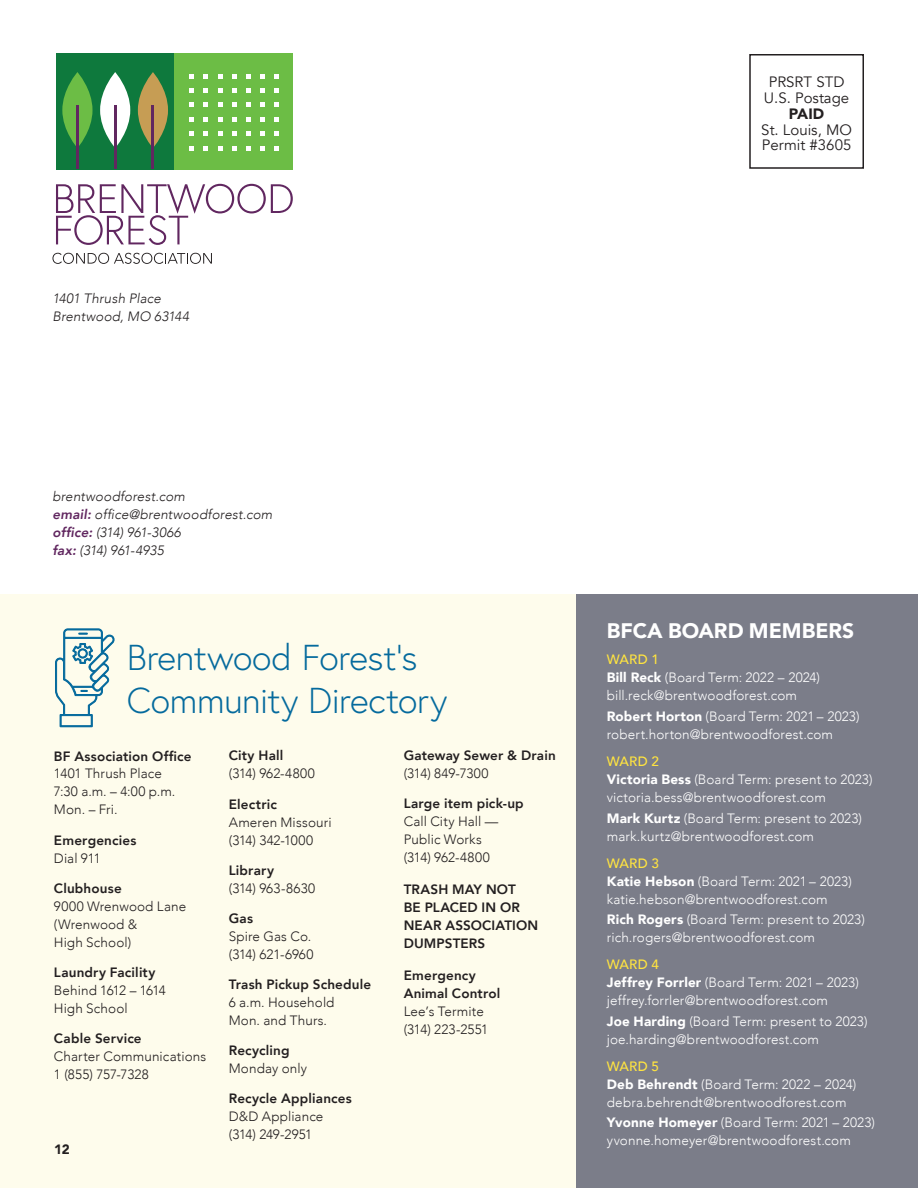
<style>
.page{position:relative;width:918px;height:1188px;background:#fff}
.page>*{position:absolute;margin:0;border:0;box-sizing:border-box;transform-origin:0 0}
.t1{font:300 36px/43.2px "Europa";letter-spacing:-.015em;color:#056a9d}
.t2{font:900 21px "Avenir";color:#fff}
.t3{font:15px/15.8px "Avenir";color:#231f20;text-align:center}
.t4{font:900 15px "Avenir";color:#231f20}
.t5{font:300 13.5px/18px "Avenir";letter-spacing:.01em;color:#fff}
.t6{font:300 13.5px/18px "Avenir";letter-spacing:.01em;color:#231f20}
.t7{font:800 13.5px/18px "Avenir";letter-spacing:.01em;color:#231f20}
.t8{font:italic 300 13.5px/18px "Avenir";letter-spacing:.015em;color:#231f20}
.t9{font:300 13.5px "Avenir";letter-spacing:-.01em;color:#231f20}
.t10{font:900 13.5px "Avenir";color:#231f20}
.s1{font-weight:800;color:#612760}
.s2{font-weight:500;color:#ffe440}
.s3{font-weight:900}
.s4{font-weight:400}
</style>
<div class="page">
<div style="left:0;top:594px;width:577px;height:594px;background:#fefcec"></div>
<div style="left:577px;top:594px;width:341px;height:594px;background:#7b7d89"></div>
<svg style="left:55px;top:628px;width:60px;height:100px"></svg>
<svg style="left:56px;top:184px;width:237px;height:61px"></svg>
<div style="left:56px;top:53px;width:118px;height:116px;background:#0e793d"></div>
<svg style="left:138px;top:72px;width:30px;height:76px;background:#a69450"></svg>
<hr style="left:152px;top:105px;width:2px;height:64px;background:#612760">
<svg style="left:100px;top:72px;width:30px;height:76px;background:#d5e4dc"></svg>
<hr style="left:114px;top:105px;width:2px;height:64px;background:#612760">
<svg style="left:62px;top:72px;width:31px;height:76px;fill:#6cbd45"></svg>
<hr style="left:76px;top:105px;width:3px;height:64px;background:#612760">
<div style="left:174px;top:53px;width:118px;height:116px;background:#6cbd45"></div>
<svg style="left:274px;top:74px;width:5px;height:4px"></svg>
<svg style="left:274px;top:88px;width:5px;height:5px"></svg>
<svg style="left:274px;top:102px;width:5px;height:5px"></svg>
<svg style="left:274px;top:117px;width:5px;height:5px"></svg>
<svg style="left:274px;top:131px;width:5px;height:5px"></svg>
<svg style="left:260px;top:74px;width:5px;height:4px"></svg>
<svg style="left:260px;top:88px;width:5px;height:5px"></svg>
<svg style="left:260px;top:102px;width:5px;height:5px"></svg>
<svg style="left:260px;top:117px;width:5px;height:5px"></svg>
<svg style="left:260px;top:131px;width:5px;height:5px"></svg>
<svg style="left:246px;top:74px;width:5px;height:4px"></svg>
<svg style="left:246px;top:88px;width:5px;height:5px"></svg>
<svg style="left:246px;top:102px;width:5px;height:5px"></svg>
<svg style="left:246px;top:117px;width:5px;height:5px"></svg>
<svg style="left:246px;top:131px;width:5px;height:5px"></svg>
<svg style="left:232px;top:74px;width:4px;height:4px"></svg>
<svg style="left:232px;top:88px;width:4px;height:5px"></svg>
<svg style="left:232px;top:102px;width:4px;height:5px"></svg>
<svg style="left:232px;top:117px;width:4px;height:5px"></svg>
<svg style="left:232px;top:131px;width:4px;height:5px"></svg>
<svg style="left:218px;top:74px;width:4px;height:4px"></svg>
<svg style="left:218px;top:88px;width:4px;height:5px"></svg>
<svg style="left:218px;top:102px;width:4px;height:5px"></svg>
<svg style="left:218px;top:117px;width:4px;height:5px"></svg>
<svg style="left:218px;top:131px;width:4px;height:5px"></svg>
<svg style="left:204px;top:74px;width:4px;height:4px"></svg>
<svg style="left:204px;top:88px;width:4px;height:5px"></svg>
<svg style="left:204px;top:102px;width:4px;height:5px"></svg>
<svg style="left:204px;top:117px;width:4px;height:5px"></svg>
<svg style="left:204px;top:131px;width:4px;height:5px"></svg>
<svg style="left:189px;top:74px;width:5px;height:4px"></svg>
<svg style="left:189px;top:88px;width:5px;height:5px"></svg>
<svg style="left:189px;top:102px;width:5px;height:5px"></svg>
<svg style="left:189px;top:117px;width:5px;height:5px"></svg>
<svg style="left:189px;top:131px;width:5px;height:5px"></svg>
<svg style="left:274px;top:146px;width:5px;height:5px"></svg>
<svg style="left:260px;top:146px;width:5px;height:5px"></svg>
<svg style="left:246px;top:146px;width:5px;height:5px"></svg>
<svg style="left:232px;top:146px;width:4px;height:5px"></svg>
<svg style="left:218px;top:146px;width:4px;height:5px"></svg>
<svg style="left:204px;top:146px;width:4px;height:5px"></svg>
<svg style="left:189px;top:146px;width:5px;height:5px"></svg>
<svg style="left:52px;top:253px;width:160px;height:11px"></svg>
<hr style="left:917px;top:0;width:1px;height:180px;background:#0e793d">
<hr style="left:917px;top:180px;width:1px;height:181px;background:#056a9d">
<div style="left:749px;top:54px;width:115px;height:115px;border:2px solid #231f20"></div>
<p class="t8" style="left:52px;top:289px;width:138px">1401 Thrush Place<br>Brentwood, MO 63144</p>
<p class="t3" style="left:764px;top:75px;width:87px">PRSRT STD<br>U.S. Postage</p>
<p class="t4" style="left:789px;top:101px;width:37px">PAID</p>
<p class="t3" style="left:761px;top:122px;width:92px;text-align:left">St. Louis, MO<br>Permit #3605</p>
<p class="t8" style="left:52px;top:487px;width:222px">brentwoodforest.com<br><span class="s1">email:</span> office@brentwoodforest.com <span class="s1">office:</span> (314) 961-3066<br><span class="s1">fax:</span> (314) 961-4935</p>
<h1 class="t1" style="left:127px;top:635px;width:322px">Brentwood Forest’s<br>Community Directory</h1>
<p class="t7" style="left:54px;top:747px;width:139px">BF Association Office</p>
<p class="t6" style="left:54px;top:765px;width:123px">1401 Thrush Place<br>7:30 a.m. – 4:00 p.m.<br>Mon. – Fri.</p>
<p class="t7" style="left:54px;top:831px;width:84px">Emergencies</p>
<p class="t6" style="left:54px;top:849px;width:48px">Dial 911</p>
<p class="t7" style="left:54px;top:879px;width:69px">Clubhouse</p>
<p class="t6" style="left:54px;top:897px;width:134px">9000 Wrenwood Lane (Wrenwood &amp;<br>High School)</p>
<p class="t7" style="left:54px;top:963px;width:103px">Laundry Facility</p>
<p class="t6" style="left:54px;top:981px;width:113px">Behind 1612 – 1614<br>High School</p>
<p class="t7" style="left:54px;top:1029px;width:89px">Cable Service</p>
<p class="t6" style="left:54px;top:1047px;width:154px">Charter Communications<br>1 (855) 757-7328</p>
<p class="t10" style="left:54px;top:1138px;width:17px">12</p>
<p class="t7" style="left:229px;top:747px;width:56px">City Hall</p>
<p class="t6" style="left:229px;top:765px;width:87px">(314) 962-4800</p>
<p class="t7" style="left:229px;top:795px;width:50px">Electric</p>
<p class="t6" style="left:229px;top:813px;width:104px">Ameren Missouri (314) 342-1000</p>
<p class="t7" style="left:229px;top:861px;width:47px">Library</p>
<p class="t6" style="left:229px;top:879px;width:88px">(314) 963-8630</p>
<p class="t7" style="left:229px;top:909px;width:26px">Gas</p>
<p class="t6" style="left:229px;top:927px;width:86px">Spire Gas Co. (314) 621-6960</p>
<p class="t7" style="left:229px;top:975px;width:144px">Trash Pickup Schedule</p>
<p class="t6" style="left:229px;top:993px;width:107px">6 a.m. Household<br>Mon. and Thurs.</p>
<p class="t7" style="left:229px;top:1041px;width:62px">Recycling</p>
<p class="t6" style="left:229px;top:1059px;width:80px">Monday only</p>
<p class="t7" style="left:229px;top:1090px;width:124px">Recycle Appliances</p>
<p class="t6" style="left:229px;top:1108px;width:96px">D&amp;D Appliance (314) 249-2951</p>
<p class="t7" style="left:404px;top:747px;width:154px">Gateway Sewer &amp; Drain</p>
<p class="t9" style="left:404px;top:766px;width:86px">(314) 849-7300</p>
<p class="t7" style="left:404px;top:795px;width:122px">Large item pick-up</p>
<p class="t6" style="left:404px;top:813px;width:96px">Call City Hall —<br>Public Works (314) 962-4800</p>
<p class="t7" style="left:404px;top:880px;width:136px">TRASH MAY NOT<br>BE PLACED IN OR<br>NEAR ASSOCIATION<br>DUMPSTERS</p>
<p class="t7" style="left:404px;top:967px;width:98px">Emergency<br>Animal Control</p>
<p class="t6" style="left:404px;top:1003px;width:86px">Lee’s Termite (314) 223-2551</p>
<h2 class="t2" style="left:607px;top:612px;width:249px">BFCA BOARD MEMBERS</h2>
<p class="t5" style="left:607px;top:651px;width:215px"><span class="s2">WARD 1<br></span><span class="s3">Bill Reck</span> (Board Term: 2022 <span class="s4">–</span> 2024) bill.reck@brentwoodforest.com</p>
<p class="t5" style="left:607px;top:707px;width:254px"><span class="s3">Robert Horton</span> (Board Term: 2021 <span class="s4">–</span> 2023) robert.horton@brentwoodforest.com</p>
<p class="t5" style="left:607px;top:752px;width:267px"><span class="s2">WARD 2<br></span><span class="s3">Victoria Bess</span> (Board Term: present to 2023) victoria.bess@brentwoodforest.com</p>
<p class="t5" style="left:607px;top:809px;width:257px"><span class="s3">Mark Kurtz</span> (Board Term: present to 2023) mark.kurtz@brentwoodforest.com</p>
<p class="t5" style="left:607px;top:854px;width:247px"><span class="s2">WARD 3<br></span><span class="s3">Katie Hebson</span> (Board Term: 2021 <span class="s4">–</span> 2023) katie.hebson@brentwoodforest.com</p>
<p class="t5" style="left:607px;top:911px;width:260px"><span class="s3">Rich Rogers</span> (Board Term: present to 2023) rich.rogers@brentwoodforest.com</p>
<p class="t5" style="left:607px;top:956px;width:254px"><span class="s2">WARD 4<br></span><span class="s3">Jeffrey Forrler</span> (Board Term: 2021 <span class="s4">–</span> 2023) jeffrey.forrler@brentwoodforest.com</p>
<p class="t5" style="left:607px;top:1012px;width:262px"><span class="s3">Joe Harding</span> (Board Term: present to 2023) joe.harding@brentwoodforest.com</p>
<p class="t5" style="left:607px;top:1057px;width:251px"><span class="s2">WARD 5<br></span><span class="s3">Deb Behrendt</span> (Board Term: 2022 <span class="s4">–</span> 2024) debra.behrendt@brentwoodforest.com</p>
<p class="t5" style="left:607px;top:1114px;width:270px"><span class="s3">Yvonne Homeyer</span> (Board Term: 2021 <span class="s4">–</span> 2023) yvonne.homeyer@brentwoodforest.com</p>
</div>
